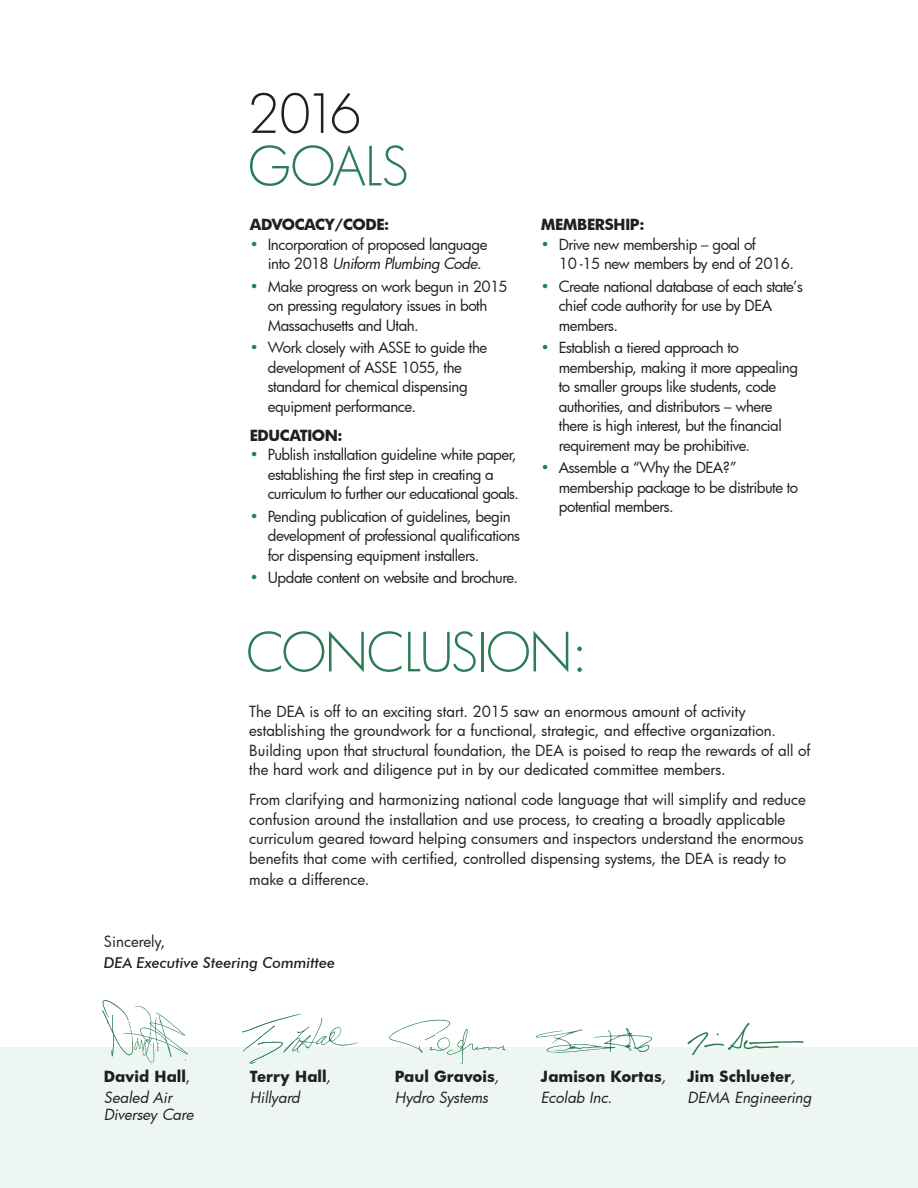
<style>
.page{position:relative;width:918px;height:1188px;background:#fff}
.page>*{position:absolute;margin:0;border:0;box-sizing:border-box;transform-origin:0 0}
.t1{font:300 52.5px "Futura";letter-spacing:-.04em;color:#2a7d57}
.t2{font:300 52.5px "Futura";color:#231f20}
.t3{font:15px/19.5px "Futura";letter-spacing:-.03em;color:#231f20}
.t4{font:15px/19.5px "Futura";color:#231f20}
.t5{font:700 15px/21px "Futura";letter-spacing:-.015em;color:#231f20}
.t6{font:italic 15px/21px "Futura";letter-spacing:-.005em;color:#231f20}
.t7{font:italic 500 15px "Futura BT";color:#231f20}
.s1{color:#2a7d57}
.s2{font-style:italic}
.s3{font-weight:400}
.s4{font-weight:400;font-style:italic}
.s5{font-weight:700;font-style:normal}
</style>
<div class="page">
<div style="left:0;top:1048px;width:918px;height:140px;background:#eef6f2"></div>
<svg style="left:688px;top:1023px;width:116px;height:32px"></svg>
<svg style="left:102px;top:1000px;width:86px;height:63px"></svg>
<svg style="left:242px;top:1014px;width:116px;height:50px"></svg>
<svg style="left:389px;top:1020px;width:116px;height:44px"></svg>
<svg style="left:536px;top:1027px;width:117px;height:26px"></svg>
<h1 class="t2" style="left:248px;top:78px;width:115px">2016</h1>
<h1 class="t1" style="left:248px;top:131px;width:34px">GOAL</h1>
<h1 class="t1" style="left:381px;top:131px;width:30px">S</h1>
<p class="t5" style="left:250px;top:214px;width:141px">Advocacy/Code:</p>
<p class="t3" style="left:268px;top:234px;width:221px;text-indent:-18px"><span class="s1">•</span> Incorporation of proposed language into 2018 <span class="s2">Uniform Plumbing Code</span>.</p>
<p class="t3" style="left:268px;top:276px;width:241px;text-indent:-18px"><span class="s1">•</span> Make progress on work begun in 2015 on pressing regulatory issues in both<br>Massachusetts and Utah.</p>
<p class="t3" style="left:268px;top:338px;width:221px;text-indent:-18px"><span class="s1">•</span> Work closely with ASSE to guide the development of ASSE 1055, the standard for chemical dispensing equipment performance.</p>
<p class="t5" style="left:250px;top:424px;width:94px">Education:</p>
<p class="t3" style="left:268px;top:445px;width:253px;text-indent:-18px"><span class="s1">•</span> Publish installation guideline white paper, establishing the first step in creating a curriculum to further our educational goals.</p>
<p class="t3" style="left:268px;top:506px;width:254px;text-indent:-18px"><span class="s1">•</span> Pending publication of guidelines, begin development of professional qualifications for dispensing equipment installers.</p>
<p class="t3" style="left:250px;top:568px;width:270px"><span class="s1">•</span> Update content on website and brochure.</p>
<p class="t5" style="left:541px;top:214px;width:105px">Membersh ip:</p>
<p class="t3" style="left:559px;top:234px;width:237px;text-indent:-18px"><span class="s1">•</span> Drive new membership – goal of<br>10 -15 new members by end of 2016.</p>
<p class="t3" style="left:559px;top:276px;width:246px;text-indent:-18px"><span class="s1">•</span> Create national database of each state’s chief code authority for use by DEA members.</p>
<p class="t3" style="left:559px;top:338px;width:241px;text-indent:-18px"><span class="s1">•</span> Establish a tiered approach to membership, making it more appealing to smaller groups like students, code authorities, and distributors – where there is high interest, but the financial requirement may be prohibitive.</p>
<p class="t3" style="left:559px;top:458px;width:241px;text-indent:-18px"><span class="s1">•</span> Assemble a “Why the DEA?” membership package to be distribute to potential members.</p>
<h1 class="t1" style="left:245px;top:617px;width:344px">CONCLUSION:</h1>
<p class="t4" style="left:249px;top:701px;width:563px">The DEA is off to an exciting start. 2015 saw an enormous amount of activity establishing the groundwork for a functional, strategic, and effective organization.<br>Building upon that structural foundation, the DEA is poised to reap the rewards of all of the hard work and diligence put in by our dedicated committee members.</p>
<p class="t4" style="left:249px;top:790px;width:558px">From clarifying and harmonizing national code language that will simplify and reduce confusion around the installation and use process, to creating a broadly applicable curriculum geared toward helping consumers and inspectors understand the enormous benefits that come with certified, controlled dispensing systems, the DEA is ready to</p>
<p class="t4" style="left:249px;top:869px;width:122px">make a difference.</p>
<p class="t4" style="left:104px;top:932px;width:63px">Sincerely,</p>
<p class="t7" style="left:104px;top:954px;width:233px">DEA Executive Steering Committee</p>
<p class="t5" style="left:104px;top:1066px;width:88px">David Hall<span class="s3">,<br></span><span class="s4">Sealed Air</span></p>
<p class="t6" style="left:104px;top:1104px;width:91px">Diversey Care</p>
<p class="t5" style="left:250px;top:1066px;width:83px">Terry Hall<span class="s4">,<br>Hillyard</span></p>
<p class="t6" style="left:395px;top:1066px;width:106px"><span class="s5">Paul Gravois</span>,<br>Hydro Systems</p>
<p class="t5" style="left:541px;top:1066px;width:127px">Jamison Kortas<span class="s4">,<br>Ecolab Inc.</span></p>
<p class="t6" style="left:688px;top:1066px;width:126px"><span class="s5">Jim Schlueter</span>,<br>DEMA Engineering</p>
</div>
